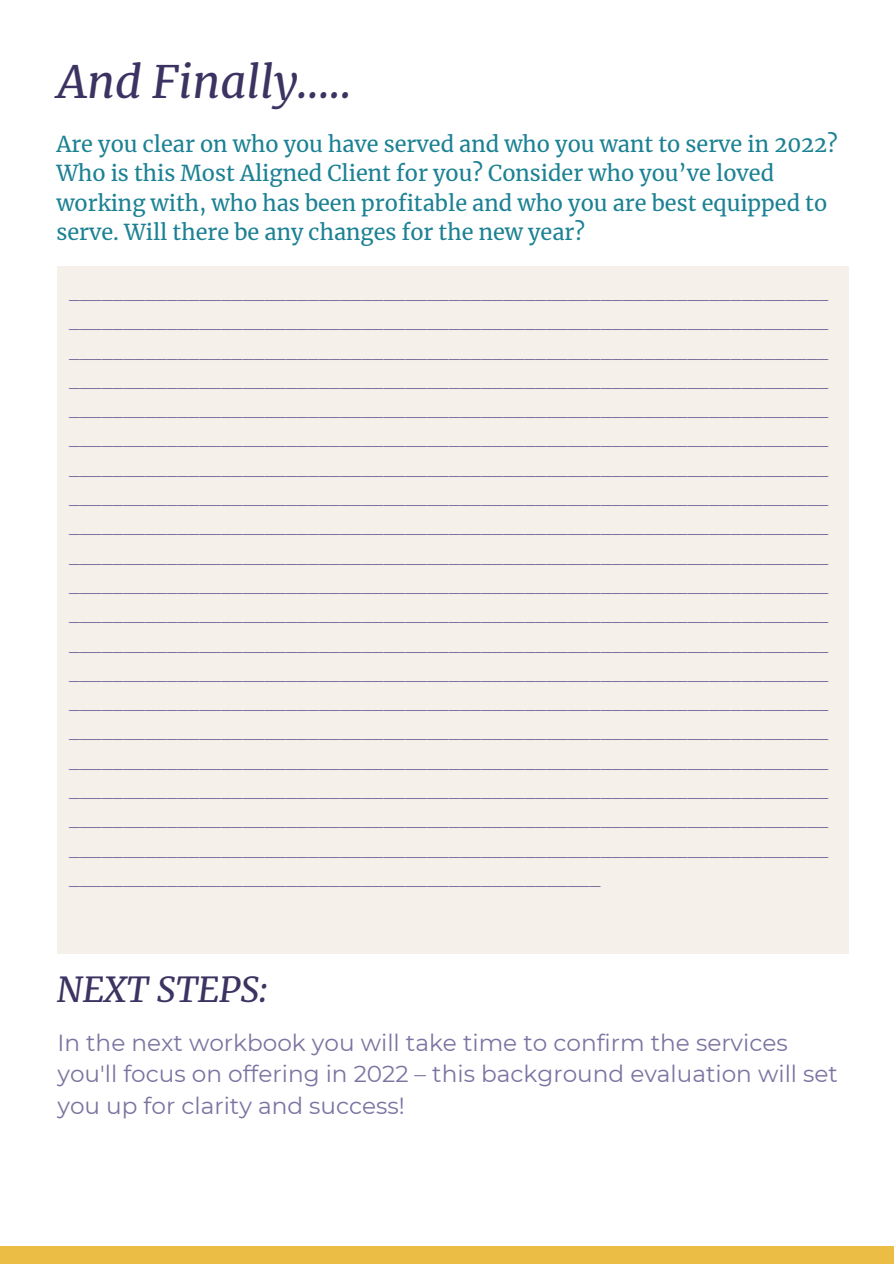
<style>
.page{position:relative;width:894px;height:1264px;background:#fff}
.page>*{position:absolute;margin:0;border:0;box-sizing:border-box;transform-origin:0 0}
.t1{font:italic 45px "Merriweather";color:#3d3362}
.t2{font:italic 34.8px "Merriweather";color:#3d3362}
.t3{font:23.25px/31.5px "Montserrat";color:#7d73a1}
.t4{font:21.6px/29.2px "Montserrat";color:#7d73a1;text-align:justify}
.t5{font:21.6px/29.2px "Merriweather";color:#1b8193}
</style>
<div class="page">
<div style="left:0;top:1246px;width:893px;height:17px;background:#ebbd44"></div>
<div style="left:57px;top:267px;width:791px;height:686px;background:#f6f0ea"></div>
<h1 class="t1" style="left:57px;top:50px;width:296px">And Finally.....</h1>
<p class="t5" style="left:56px;top:129px;width:782px">Are you clear on who you have served and who you want to serve in 2022?<br>Who is this Most Aligned Client for you? Consider who you’ve loved working with, who has been profitable and who you are best equipped to serve. Will there be any changes for the new year?</p>
<p class="t4" style="left:69px;top:277px;width:760px">______________________________________________________________________ ______________________________________________________________________ ______________________________________________________________________ ______________________________________________________________________ ______________________________________________________________________ ______________________________________________________________________ ______________________________________________________________________ ______________________________________________________________________ ______________________________________________________________________ ______________________________________________________________________ ______________________________________________________________________ ______________________________________________________________________ ______________________________________________________________________ ______________________________________________________________________ ______________________________________________________________________ ______________________________________________________________________ ______________________________________________________________________ ______________________________________________________________________ ______________________________________________________________________ ______________________________________________________________________ _________________________________________________</p>
<h2 class="t2" style="left:57px;top:965px;width:213px">NEXT STEPS:</h2>
<p class="t3" style="left:57px;top:1026px;width:781px">In the next workbook you will take time to confirm the services you'll focus on offering in 2022 – this background evaluation will set you up for clarity and success!</p>
</div>
